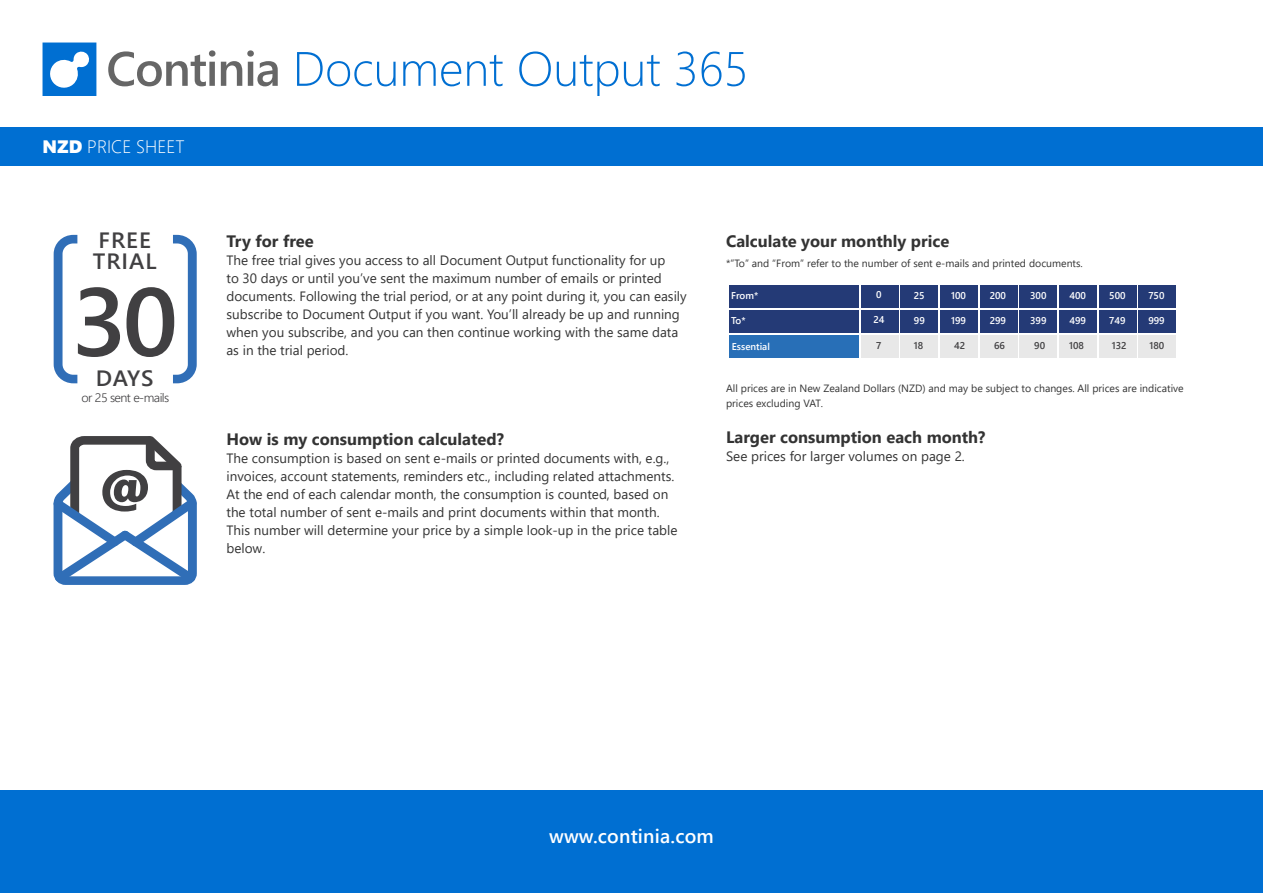
<style>
.page{position:relative;width:1263px;height:893px;background:#fff}
.page>*{position:absolute;margin:0;border:0;box-sizing:border-box;transform-origin:0 0}
.t1{font:51.9px "Segoe UI Black";color:#414042}
.t2{font:600 22.2px/20.9px "Segoe UI";letter-spacing:.04em;color:#414042}
.t3{font:600 19.5px "Segoe UI";letter-spacing:.01em;color:#fff}
.t4{font:300 18px "Segoe UI";color:#fff}
.t5{font:700 16.5px "Segoe UI";color:#333}
.t6{font:13.5px/18px "Segoe UI";color:#333}
.t7{font:300 12.3px "Segoe UI";letter-spacing:-.045em;color:#414042}
.t8{font:10.5px/15px "Segoe UI";color:#333}
.t9{font:600 9.9px "Segoe UI";color:#fff}
.t10{font:600 9.9px "Segoe UI";color:#414042}
.s1{font-family:"Segoe UI Black";font-weight:400}
</style>
<div class="page">
<div style="left:0;top:128px;width:1263px;height:38px;background:#006fd2"></div>
<div style="left:0;top:791px;width:1263px;height:102px;background:#006fd2"></div>
<svg style="left:43px;top:43px;width:53px;height:53px"></svg>
<svg style="left:108px;top:50px;width:107px;height:36px"></svg>
<svg style="left:221px;top:50px;width:57px;height:36px"></svg>
<svg style="left:297px;top:52px;width:99px;height:34px"></svg>
<svg style="left:403px;top:61px;width:58px;height:25px"></svg>
<svg style="left:467px;top:55px;width:36px;height:31px"></svg>
<svg style="left:519px;top:51px;width:32px;height:35px"></svg>
<svg style="left:557px;top:55px;width:61px;height:41px"></svg>
<svg style="left:624px;top:55px;width:36px;height:31px"></svg>
<svg style="left:676px;top:51px;width:19px;height:35px"></svg>
<svg style="left:701px;top:51px;width:20px;height:35px"></svg>
<svg style="left:727px;top:52px;width:18px;height:34px"></svg>
<svg style="left:54px;top:235px;width:66px;height:148px"></svg>
<svg style="left:126px;top:235px;width:71px;height:148px"></svg>
<svg style="left:53px;top:436px;width:144px;height:149px"></svg>
<div style="left:729px;top:310px;width:129px;height:22px;background:#243a76"></div>
<div style="left:729px;top:335px;width:129px;height:23px;background:#286fb7"></div>
<div style="left:861px;top:335px;width:37px;height:23px;background:#e8e8e8"></div>
<div style="left:901px;top:335px;width:37px;height:23px;background:#e8e8e8"></div>
<div style="left:940px;top:335px;width:38px;height:23px;background:#e8e8e8"></div>
<div style="left:980px;top:335px;width:37px;height:23px;background:#e8e8e8"></div>
<div style="left:1019px;top:335px;width:38px;height:23px;background:#e8e8e8"></div>
<div style="left:1059px;top:335px;width:38px;height:23px;background:#e8e8e8"></div>
<div style="left:1099px;top:335px;width:37px;height:23px;background:#e8e8e8"></div>
<div style="left:1138px;top:335px;width:38px;height:23px;background:#e8e8e8"></div>
<div style="left:861px;top:310px;width:37px;height:22px;background:#243a76"></div>
<div style="left:901px;top:310px;width:37px;height:22px;background:#243a76"></div>
<div style="left:940px;top:310px;width:38px;height:22px;background:#243a76"></div>
<div style="left:980px;top:310px;width:37px;height:22px;background:#243a76"></div>
<div style="left:1019px;top:310px;width:38px;height:22px;background:#243a76"></div>
<div style="left:1059px;top:310px;width:38px;height:22px;background:#243a76"></div>
<div style="left:1099px;top:310px;width:37px;height:22px;background:#243a76"></div>
<div style="left:1138px;top:310px;width:38px;height:22px;background:#243a76"></div>
<div style="left:729px;top:285px;width:129px;height:22px;background:#243a76"></div>
<div style="left:861px;top:285px;width:37px;height:22px;background:#243a76"></div>
<div style="left:901px;top:285px;width:37px;height:22px;background:#243a76"></div>
<div style="left:940px;top:285px;width:38px;height:22px;background:#243a76"></div>
<div style="left:980px;top:285px;width:37px;height:22px;background:#243a76"></div>
<div style="left:1019px;top:285px;width:38px;height:22px;background:#243a76"></div>
<div style="left:1059px;top:285px;width:38px;height:22px;background:#243a76"></div>
<div style="left:1099px;top:285px;width:37px;height:22px;background:#243a76"></div>
<div style="left:1138px;top:285px;width:38px;height:22px;background:#243a76"></div>
<h3 class="t4" style="left:43px;top:129px;width:144px"><span class="s1">NZD</span> PRICE SHEET</h3>
<h2 class="t2" style="left:93px;top:228px;width:65px">FREE<br>TRIAL</h2>
<h2 class="t2" style="left:96px;top:366px;width:59px">DAYS</h2>
<p class="t7" style="left:82px;top:386px;width:89px">or 25 sent e-mails</p>
<h1 class="t1" style="left:100px;top:451px;width:52px">@</h1>
<p class="t5" style="left:226px;top:226px;width:89px">Try for free</p>
<p class="t6" style="left:226px;top:250px;width:462px">The free trial gives you access to all Document Output functionality for up<br>to 30 days or until you’ve sent the maximum number of emails or printed documents. Following the trial period, or at any point during it, you can easily subscribe to Document Output if you want. You’ll already be up and running when you subscribe, and you can then continue working with the same data as in the trial period.</p>
<p class="t5" style="left:226px;top:424px;width:279px">How is my consumption calculated?</p>
<p class="t6" style="left:226px;top:448px;width:452px">The consumption is based on sent e-mails or printed documents with, e.g., invoices, account statements, reminders etc., including related attachments.<br>At the end of each calendar month, the consumption is counted, based on the total number of sent e-mails and print documents within that month.<br>This number will determine your price by a simple look-up in the price table below.</p>
<p class="t5" style="left:726px;top:226px;width:225px">Calculate your monthly price</p>
<p class="t8" style="left:726px;top:255px;width:358px">*”To” and “From” refer to the number of sent e-mails and printed documents.</p>
<p class="t9" style="left:731px;top:286px;width:29px">From*</p>
<p class="t9" style="left:876px;top:285px;width:7px">0</p>
<p class="t9" style="left:914px;top:286px;width:12px">25</p>
<p class="t9" style="left:951px;top:286px;width:16px">100</p>
<p class="t9" style="left:990px;top:286px;width:18px">200</p>
<p class="t9" style="left:1030px;top:286px;width:18px">300</p>
<p class="t9" style="left:1069px;top:286px;width:18px">400</p>
<p class="t9" style="left:1109px;top:286px;width:18px">500</p>
<p class="t9" style="left:1148px;top:286px;width:18px">750</p>
<p class="t9" style="left:873px;top:310px;width:13px">24</p>
<p class="t9" style="left:914px;top:311px;width:12px">99</p>
<p class="t9" style="left:951px;top:311px;width:16px">199</p>
<p class="t9" style="left:990px;top:311px;width:18px">299</p>
<p class="t9" style="left:1030px;top:311px;width:18px">399</p>
<p class="t9" style="left:1069px;top:311px;width:18px">499</p>
<p class="t9" style="left:1109px;top:311px;width:18px">749</p>
<p class="t9" style="left:1148px;top:311px;width:18px">999</p>
<p class="t9" style="left:731px;top:311px;width:16px">To*</p>
<p class="t9" style="left:732px;top:337px;width:40px">Essential</p>
<p class="t10" style="left:876px;top:336px;width:7px">7</p>
<p class="t10" style="left:914px;top:336px;width:11px">18</p>
<p class="t10" style="left:954px;top:336px;width:13px">42</p>
<p class="t10" style="left:994px;top:336px;width:12px">66</p>
<p class="t10" style="left:1034px;top:336px;width:12px">90</p>
<p class="t10" style="left:1069px;top:336px;width:16px">108</p>
<p class="t10" style="left:1112px;top:336px;width:16px">132</p>
<p class="t10" style="left:1149px;top:336px;width:16px">180</p>
<p class="t8" style="left:726px;top:380px;width:459px">All prices are in New Zealand Dollars (NZD) and may be subject to changes. All prices are indicative prices excluding VAT.</p>
<p class="t5" style="left:726px;top:422px;width:261px">Larger consumption each month?</p>
<p class="t6" style="left:726px;top:446px;width:240px">See prices for larger volumes on page 2.</p>
<h3 class="t3" style="left:549px;top:818px;width:166px">www.continia.com</h3>
</div>
